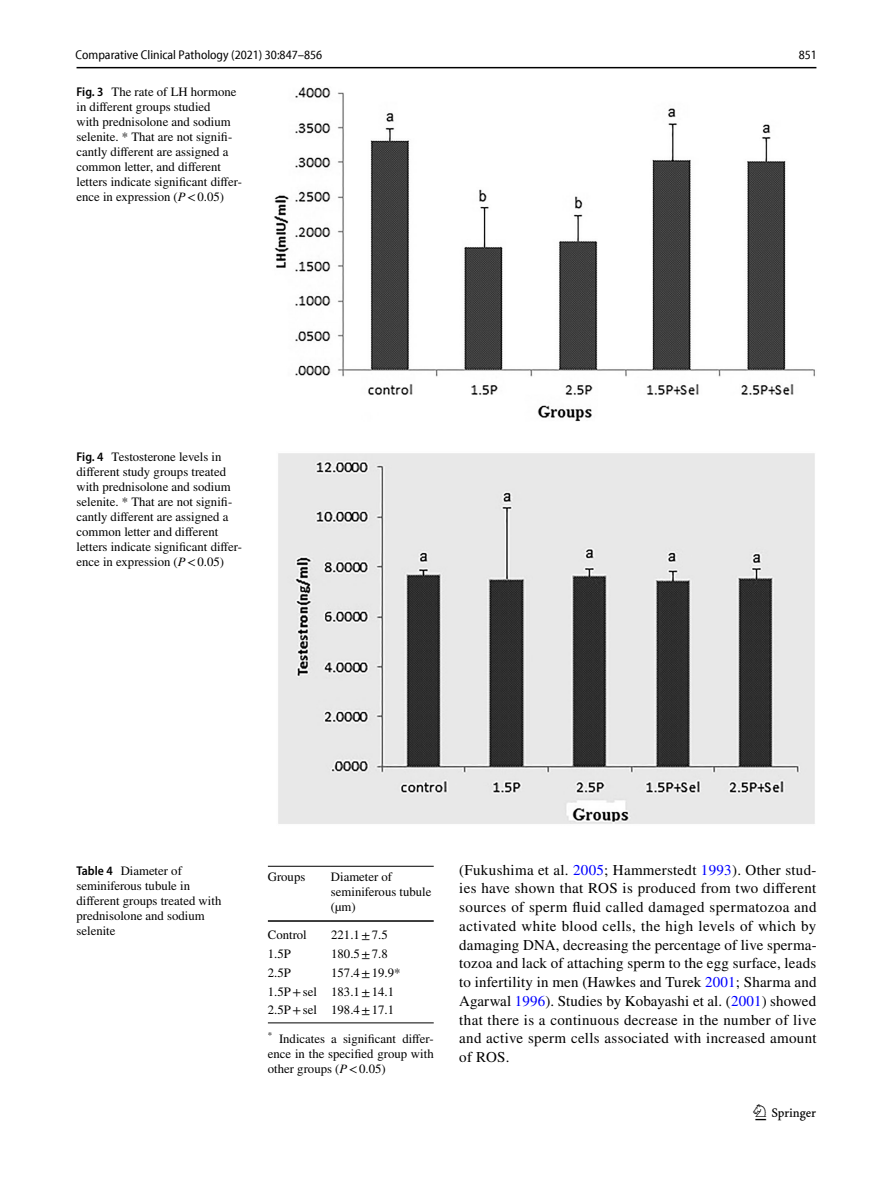
<style>
.page{position:relative;width:893px;height:1187px;background:#fff}
.page>*{position:absolute;margin:0;border:0;box-sizing:border-box;transform-origin:0 0}
.t1{font:22.5px "Springnew Regular 3";color:#000}
.t2{font:15px/18.8px "STIX";letter-spacing:.02em;color:#000;text-align:justify}
.t3{font:12.75px/15px "STIX";color:#000}
.t4{font:semi-condensed 12.75px "Myriad Pro Unic";color:#000}
.s1{font-family:"Myriad Pro";font-weight:600;font-stretch:semi-condensed}
.s2{font-style:italic}
.s3{color:#00f}
</style>
<div class="page">
<hr style="left:77px;top:67px;width:739px;height:1px;background:#000">
<img style="left:274px;top:87px;width:541px;height:335px">
<img style="left:278px;top:453px;width:537px;height:371px">
<hr style="left:268px;top:865px;width:63px;height:1px;background:#000">
<hr style="left:268px;top:920px;width:63px;height:1px;background:#000">
<hr style="left:331px;top:865px;width:103px;height:1px;background:#000">
<hr style="left:331px;top:920px;width:103px;height:1px;background:#000">
<hr style="left:268px;top:1022px;width:63px;height:1px;background:#000">
<hr style="left:331px;top:1022px;width:103px;height:1px;background:#000">
<p class="t4" style="left:76px;top:50px;width:248px">Comparative Clinical Pathology (2021) 30:847–856</p>
<p class="t4" style="left:799px;top:50px;width:20px">851</p>
<p class="t3" style="left:77px;top:85px;width:167px"><span class="s1">Fig. 3</span> The rate of LH hormone in different groups studied<br>with prednisolone and sodium selenite. * That are not signifi&shy;cantly different are assigned a common letter, and different letters indicate significant differ&shy;ence in expression (<span class="s2">P</span>&lt;0.05)</p>
<p class="t3" style="left:77px;top:450px;width:167px"><span class="s1">Fig. 4</span> Testosterone levels in different study groups treated with prednisolone and sodium selenite. * That are not signifi&shy;cantly different are assigned a common letter and different letters indicate significant differ&shy;ence in expression (<span class="s2">P</span>&lt;0.05)</p>
<p class="t3" style="left:77px;top:864px;width:146px"><span class="s1">Table 4</span> Diameter of seminiferous tubule in different groups treated with prednisolone and sodium selenite</p>
<p class="t3" style="left:268px;top:870px;width:39px">Groups</p>
<p class="t3" style="left:331px;top:870px;width:102px">Diameter of seminiferous tubule (µm)</p>
<p class="t3" style="left:268px;top:928px;width:40px">Control</p>
<p class="t3" style="left:331px;top:928px;width:58px">221.1±7.5</p>
<p class="t3" style="left:268px;top:947px;width:25px">1.5P</p>
<p class="t3" style="left:331px;top:947px;width:58px">180.5±7.8</p>
<p class="t3" style="left:268px;top:965px;width:25px">2.5P</p>
<p class="t3" style="left:268px;top:963px;width:134px;line-height:18.8px;text-indent:63px">157.4±19.9*<br>1.5P+sel 183.1±14.1<br>2.5P+sel 198.4±17.1</p>
<p class="t3" style="left:268px;top:1032px;width:167px;text-align:justify"><sup>*</sup> Indicates a significant differ&shy;ence in the specified group with other groups (<span class="s2">P</span>&lt;0.05)</p>
<p class="t2" style="left:459px;top:861px;width:359px">(Fukushima et al. <span class="s3">2005</span>; Hammerstedt <span class="s3">1993</span>). Other stud&shy;ies have shown that ROS is produced from two different sources of sperm fluid called damaged spermatozoa and activated white blood cells, the high levels of which by damaging DNA, decreasing the percentage of live sperma&shy;tozoa and lack of attaching sperm to the egg surface, leads to infertility in men (Hawkes and Turek <span class="s3">2001</span>; Sharma and Agarwal <span class="s3">1996</span>). Studies by Kobayashi et al. (<span class="s3">2001</span>) showed that there is a continuous decrease in the number of live and active sperm cells associated with increased amount of ROS.</p>
<h1 class="t1" style="left:755px;top:1104px;width:62px">1 3</h1>
</div>
